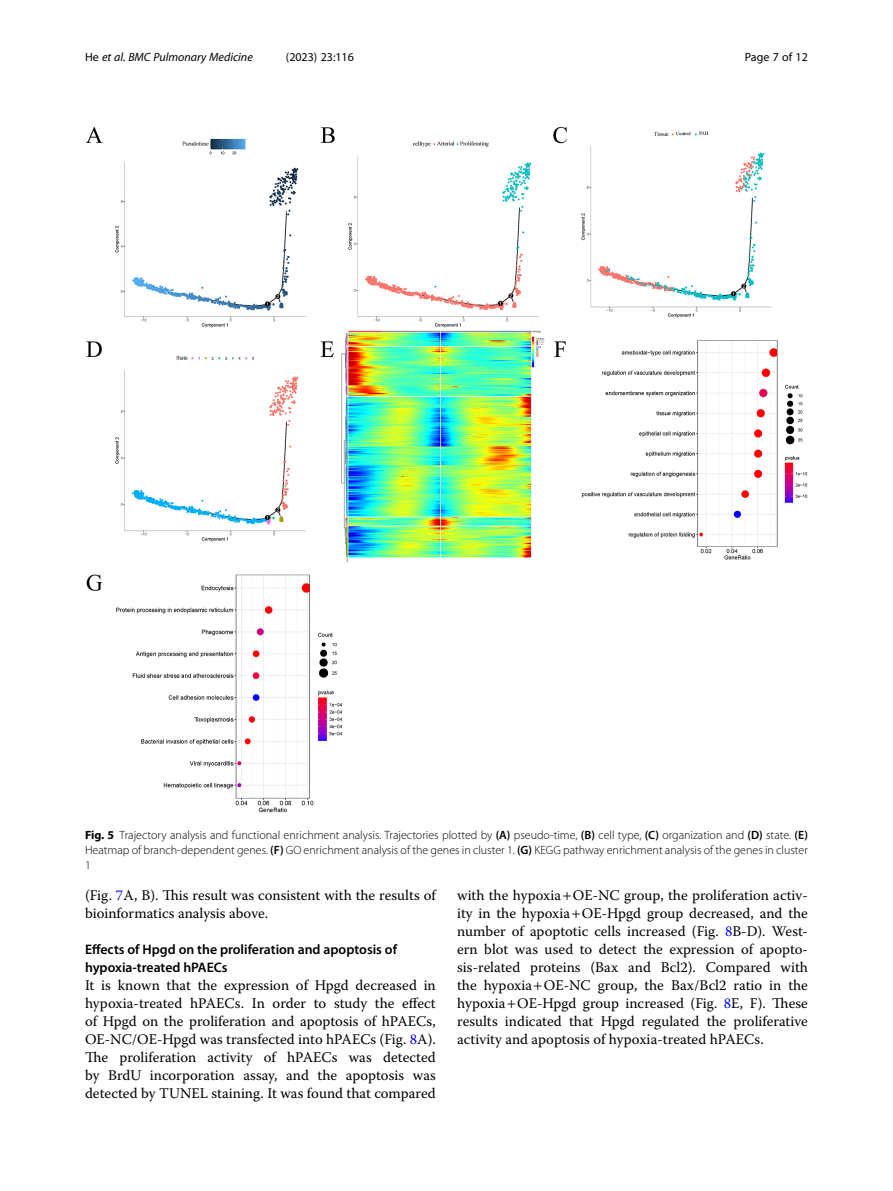
<style>
.page{position:relative;width:893px;height:1191px;background:#fff}
.page>*{position:absolute;margin:0;border:0;box-sizing:border-box;transform-origin:0 0}
.Body_Text{font:14.7px/18px "Warnock Pro";color:#000;text-align:justify}
.Head_2{font:600 13.8px/18px "Myriad Pro";color:#000}
.Figure_Caption{font:300 12px/15px "Myriad Pro";color:#000;text-align:justify}
.t1{font:italic 12px "Myriad Pro";color:#000}
.t2{font:12px "Myriad Pro";color:#000}
.s1{font-style:normal}
.s2{font-weight:700}
.s3{font-weight:600}
.s4{color:#00f}
</style>
<div class="page">
<img style="left:85px;top:126px;width:723px;height:686px">
<p class="t1" style="left:85px;top:50px;width:169px"><span class="s1">He</span> et al. BMC Pulmonary Medicine</p>
<p class="t2" style="left:286px;top:50px;width:70px">(2023) 23:116</p>
<p class="t2" style="left:745px;top:50px;width:65px">Page 7 of 12</p>
<p class="Figure_Caption" style="left:85px;top:828px;width:724px"><span class="s2">Fig. 5</span> Trajectory analysis and functional enrichment analysis. Trajectories plotted by <span class="s3">(A)</span> pseudo-time, <span class="s3">(B)</span> cell type, <span class="s3">(C)</span> organization and <span class="s3">(D)</span> state. <span class="s3">(E)<br></span>Heatmap of branch-dependent genes. <span class="s3">(F)</span> GO enrichment analysis of the genes in cluster 1. <span class="s3">(G)</span> KEGG pathway enrichment analysis of the genes in cluster 1</p>
<p class="Body_Text" style="left:85px;top:886px;width:352px">(Fig. <span class="s4">7</span>A, B). This result was consistent with the results of bioinformatics analysis above.</p>
<p class="Head_2" style="left:85px;top:940px;width:314px">Effects of Hpgd on the proliferation and apoptosis of hypoxia-treated hPAECs</p>
<p class="Body_Text" style="left:85px;top:976px;width:352px">It is known that the expression of Hpgd decreased in hypoxia-treated hPAECs. In order to study the effect of Hpgd on the proliferation and apoptosis of hPAECs, OE-NC/OE-Hpgd was transfected into hPAECs (Fig. <span class="s4">8</span>A).<br>The proliferation activity of hPAECs was detected by BrdU incorporation assay, and the apoptosis was detected by TUNEL staining. It was found that compared</p>
<p class="Body_Text" style="left:457px;top:886px;width:352px">with the hypoxia OE-NC group, the proliferation activ&shy;ity in the hypoxia OE-Hpgd group decreased, and the number of apoptotic cells increased (Fig. <span class="s4">8</span>B-D). West&shy;ern blot was used to detect the expression of apopto&shy;sis-related proteins (Bax and Bcl2). Compared with the hypoxia OE-NC group, the Bax/Bcl2 ratio in the hypoxia OE-Hpgd group increased (Fig. <span class="s4">8</span>E, F). These results indicated that Hpgd regulated the proliferative activity and apoptosis of hypoxia-treated hPAECs.</p>
</div>
